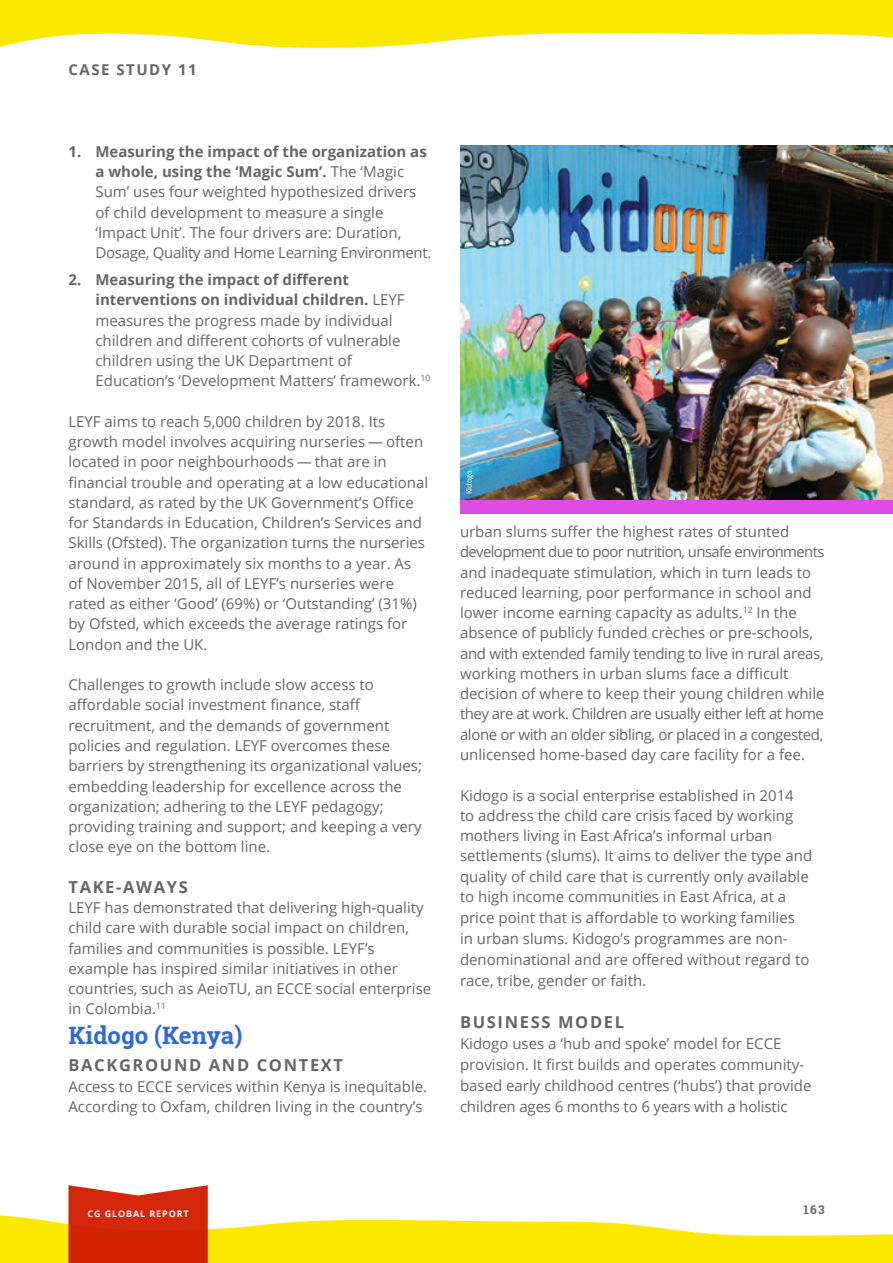
<style>
.page{position:relative;width:893px;height:1263px;background:#fff}
.page>*{position:absolute;margin:0;border:0;box-sizing:border-box;transform-origin:0 0}
.Header_2{font:700 24px "Roboto Slab";color:#2f6ad9}
.Header_3{font:700 16.5px "Open Sans";letter-spacing:.1em;color:#666}
.Body{font:15px/20.2px "Open Sans";color:#666}
.t1{font:700 15px "Open Sans";letter-spacing:.1em;color:#666}
.Body-2{font:14.85px "Open Sans";letter-spacing:-.04em;color:#666}
.t2{font:700 12px "Roboto Slab";color:#666}
.t3{font:700 9px "Open Sans";letter-spacing:.1em;color:#fff}
.Photo_Cred{font:7.5px "Open Sans";color:#fff}
.s1{font-weight:700}
</style>
<div class="page">
<svg style="left:0;top:1215px;width:893px;height:48px;fill:#fde900"></svg>
<svg style="left:68px;top:1185px;width:140px;height:78px;background:#d63417"></svg>
<svg style="left:0;top:0;width:893px;height:48px;fill:#fde900"></svg>
<img style="left:460px;top:145px;width:433px;height:355px">
<div style="left:460px;top:500px;width:433px;height:14px;background:#de4be5"></div>
<p class="t1" style="left:68px;top:59px;width:130px">CASE STUDY 11</p>
<p class="Body" style="left:95px;top:141px;width:337px;text-indent:-27px"><span class="s1">1. Measuring the impact of the organization as a whole, using the ‘Magic Sum’.</span> The ‘Magic Sum’ uses four weighted hypothesized drivers of child development to measure a single ‘Impact Unit’. The four drivers are: Duration, Dosage, Quality and Home Learning Environment.</p>
<p class="Body" style="left:95px;top:269px;width:337px;text-indent:-27px"><span class="s1">2. Measuring the impact of different interventions on individual children.</span> LEYF measures the progress made by individual children and different cohorts of vulnerable children using the UK Department of Education’s ‘Development Matters’ framework.<sup>10</sup></p>
<p class="Body" style="left:68px;top:411px;width:361px">LEYF aims to reach 5,000 children by 2018. Its growth model involves acquiring nurseries — often located in poor neighbourhoods — that are in financial trouble and operating at a low educational standard, as rated by the UK Government’s Office for Standards in Education, Children’s Services and Skills (Ofsted). The organization turns the nurseries around in approximately six months to a year. As of November 2015, all of LEYF’s nurseries were rated as either ‘Good’ (69%) or ‘Outstanding’ (31%) by Ofsted, which exceeds the average ratings for London and the UK.</p>
<p class="Body" style="left:68px;top:674px;width:355px">Challenges to growth include slow access to affordable social investment finance, staff recruitment, and the demands of government policies and regulation. LEYF overcomes these barriers by strengthening its organizational values; embedding leadership for excellence across the organization; adhering to the LEYF pedagogy; providing training and support; and keeping a very close eye on the bottom line.</p>
<p class="Header_3" style="left:68px;top:875px;width:121px">TAKE-AWAYS</p>
<p class="Body" style="left:68px;top:897px;width:364px">LEYF has demonstrated that delivering high-quality child care with durable social impact on children, families and communities is possible. LEYF’s example has inspired similar initiatives in other countries, such as AeioTU, an ECCE social enterprise in Colombia.<sup>11</sup></p>
<p class="Header_2" style="left:68px;top:1019px;width:176px">Kidogo (Kenya)</p>
<p class="Header_3" style="left:68px;top:1054px;width:276px">BACKGROUND AND CONTEXT</p>
<p class="Body" style="left:68px;top:1075px;width:360px">Access to ECCE services within Kenya is inequitable.<br>According to Oxfam, children living in the country’s</p>
<p class="Photo_Cred" style="left:464px;top:494px;width:26px;rotate:-90deg">Kidogo</p>
<p class="Body" style="left:460px;top:521px;width:331px">urban slums suffer the highest rates of stunted</p>
<p class="Body-2" style="left:460px;top:542px;width:366px">development due to poor nutrition, unsafe environments</p>
<p class="Body" style="left:460px;top:562px;width:366px">and inadequate stimulation, which in turn leads to reduced learning, poor performance in school and lower income earning capacity as adults.<sup>12</sup> In the absence of publicly funded crèches or pre-schools, and with extended family tending to live in rural areas, working mothers in urban slums face a difficult decision of where to keep their young children while they are at work. Children are usually either left at home alone or with an older sibling, or placed in a congested, unlicensed home-based day care facility for a fee.</p>
<p class="Body" style="left:460px;top:784px;width:354px">Kidogo is a social enterprise established in 2014<br>to address the child care crisis faced by working mothers living in East Africa’s informal urban settlements (slums). It aims to deliver the type and quality of child care that is currently only available to high income communities in East Africa, at a price point that is affordable to working families<br>in urban slums. Kidogo’s programmes are non&shy;denominational and are offered without regard to race, tribe, gender or faith.</p>
<p class="Header_3" style="left:460px;top:1010px;width:166px">BUSINESS MODEL</p>
<p class="Body" style="left:460px;top:1032px;width:353px;line-height:21px">Kidogo uses a ‘hub and spoke’ model for ECCE provision. It first builds and operates community&shy;based early childhood centres (‘hubs’) that provide children ages 6 months to 6 years with a holistic</p>
<p class="t3" style="left:87px;top:1208px;width:103px">CG GLOBAL REPORT</p>
<p class="t2" style="left:804px;top:1201px;width:22px">163</p>
</div>
